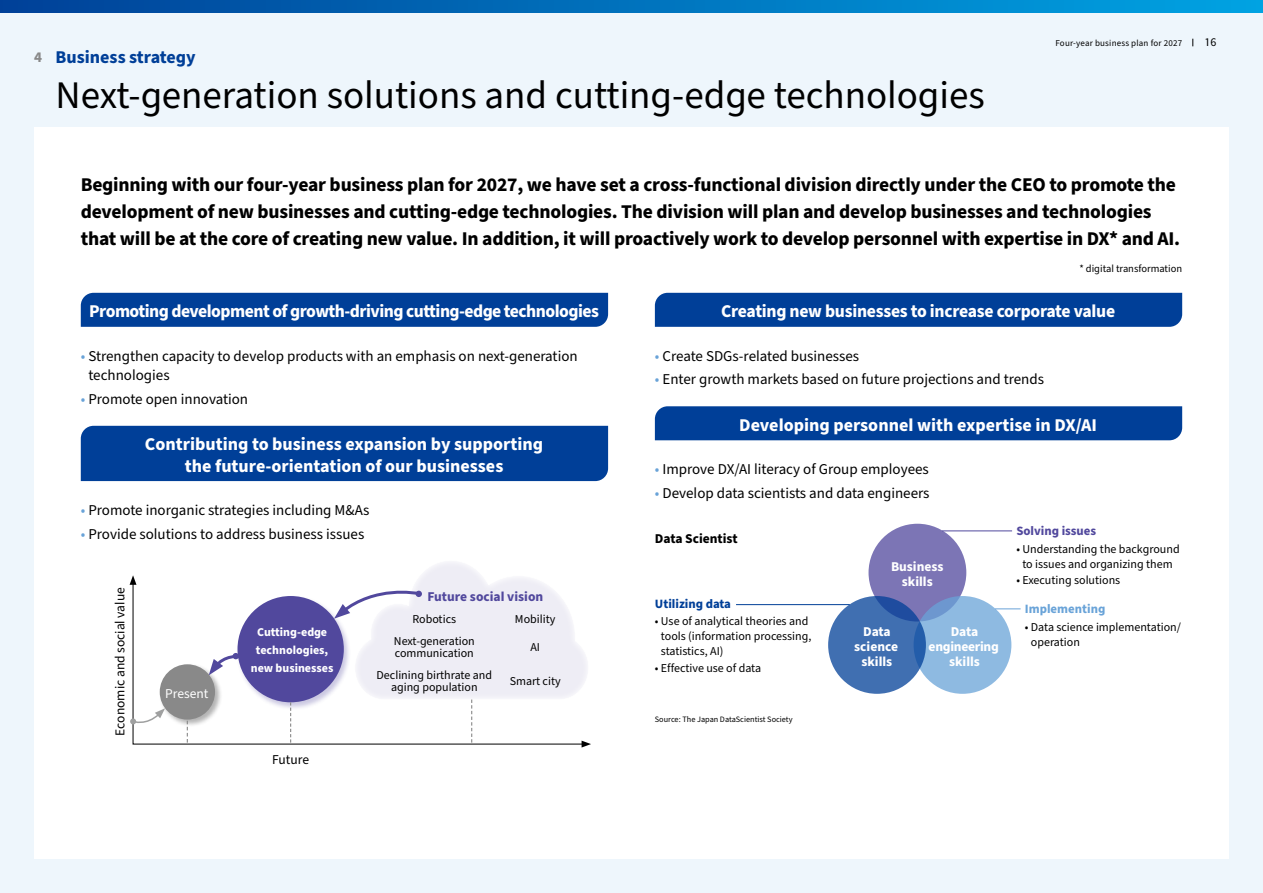
<style>
.page{position:relative;width:1263px;height:893px;background:#eef6fc}
.page>*{position:absolute;margin:0;border:0;box-sizing:border-box;transform-origin:0 0}
.t1{font:39px "DAIFUKU Sans";color:#000}
.t2{font:700 19.5px/27px "DAIFUKU Sans";letter-spacing:-.01em;color:#000}
.t3{font:700 18px/22.5px "DAIFUKU Sans";letter-spacing:-.015em;color:#fff;text-align:center}
.t4{font:700 18px "DAIFUKU Sans";color:#003f98}
.t5{font:15px/19.5px "DAIFUKU Sans";color:#000}
.t6{font:700 15px "DAIFUKU Sans";color:#898989}
.t7{font:700 13.5px/15px "DAIFUKU Sans";color:#fff;text-align:center}
.t8{font:13.5px "DAIFUKU Sans";color:#000}
.t9{font:700 13.5px/15px "DAIFUKU Sans";letter-spacing:-.02em;color:#fff;text-align:center}
.t10{font:700 13.5px "DAIFUKU Sans";color:#51489d}
.t11{font:700 13.5px "DAIFUKU Sans";color:#000}
.t12{font:13.5px "DAIFUKU Sans";color:#fff}
.t13{font:700 12.75px "DAIFUKU Sans";color:#51489d}
.t14{font:700 12.75px "DAIFUKU Sans";color:#003f98}
.t15{font:700 12.75px "DAIFUKU Sans";color:#69a3d8}
.t16{font:12px/15px "DAIFUKU Sans";color:#000;text-align:center}
.t17{font:700 12px/18px "DAIFUKU Sans";color:#fff;text-align:center}
.t18{font:10.5px "DAIFUKU Sans";color:#000}
.t19{font:9px "DAIFUKU Sans";letter-spacing:.02em;color:#000}
.t20{font:8.25px "DAIFUKU Sans";color:#000}
.s1{color:#69a3d8}
</style>
<div class="page">
<svg style="left:0;top:0;width:1263px;height:13px;background:#0072bc"></svg>
<div style="left:34px;top:128px;width:1195px;height:731px;background:#fff"></div>
<div style="left:81px;top:293px;width:527px;height:34px;background:#003f98"></div>
<div style="left:655px;top:293px;width:527px;height:34px;background:#003f98"></div>
<div style="left:81px;top:426px;width:527px;height:55px;background:#003f98"></div>
<div style="left:655px;top:406px;width:527px;height:34px;background:#003f98"></div>
<hr style="left:942px;top:530px;width:70px;height:1px;background:#51489d">
<svg style="left:995px;top:608px;width:25px;height:1px"></svg>
<hr style="left:736px;top:604px;width:114px;height:1px;background:#003f98">
<div style="left:868px;top:524px;width:98px;height:97px;background:#7c75b5;border-radius:50%"></div>
<svg style="left:914px;top:596px;width:97px;height:98px;background:#8cb8e0"></svg>
<svg style="left:828px;top:596px;width:98px;height:98px;background:#3d6caf"></svg>
<svg style="left:132px;top:583px;width:202px;height:162px"></svg>
<svg style="left:130px;top:575px;width:6px;height:10px"></svg>
<div style="left:236px;top:595px;width:115px;height:115px;background:#51489d;opacity:.3"></div>
<div style="left:237px;top:596px;width:107px;height:106px;background:#51489d;border-radius:50%"></div>
<div style="left:158px;top:663px;width:65px;height:64px;background:#000;opacity:.3"></div>
<div style="left:160px;top:664px;width:55px;height:56px;background:#898989;border-radius:50%"></div>
<svg style="left:187px;top:721px;width:1px;height:22px"></svg>
<svg style="left:290px;top:702px;width:1px;height:41px"></svg>
<div style="left:130px;top:718px;width:6px;height:7px;background:#9fa0a0;border-radius:50%"></div>
<svg style="left:132px;top:708px;width:33px;height:18px"></svg>
<svg style="left:209px;top:653px;width:33px;height:22px"></svg>
<svg style="left:334px;top:562px;width:257px;height:185px"></svg>
<p class="t6" style="left:34px;top:47px;width:9px">4</p>
<p class="t4" style="left:56px;top:45px;width:142px">Business strategy</p>
<h1 class="t1" style="left:56px;top:69px;width:931px">Next-generation solutions and cutting-edge technologies</h1>
<p class="t19" style="left:1055px;top:37px;width:128px">Four-year business plan for 2027</p>
<p class="t16" style="left:1204px;top:35px;width:14px">16</p>
<p class="t2" style="left:81px;top:171px;width:1101px">Beginning with our four-year business plan for 2027, we have set a cross-functional division directly under the CEO to promote the development of new businesses and cutting-edge technologies. The division will plan and develop businesses and technologies that will be at the core of creating new value. In addition, it will proactively work to develop personnel with expertise in DX* and AI.</p>
<p class="t18" style="left:1079px;top:261px;width:104px">* digital transformation</p>
<p class="t3" style="left:89px;top:300px;width:511px">Promoting development of growth-driving cutting-edge technologies</p>
<p class="t3" style="left:721px;top:300px;width:395px">Creating new businesses to increase corporate value</p>
<p class="t5" style="left:88px;top:346px;width:491px;text-indent:-8px"><span class="s1">•</span> Strengthen capacity to develop products with an emphasis on next-generation technologies</p>
<p class="t5" style="left:81px;top:389px;width:169px"><span class="s1">•</span> Promote open innovation</p>
<p class="t5" style="left:655px;top:346px;width:206px"><span class="s1">•</span> Create SDGs-related businesses</p>
<p class="t5" style="left:655px;top:370px;width:391px"><span class="s1">•</span> Enter growth markets based on future projections and trends</p>
<p class="t3" style="left:145px;top:433px;width:400px">Contributing to business expansion by supporting the future-orientation of our businesses</p>
<p class="t5" style="left:81px;top:500px;width:290px"><span class="s1">•</span> Promote inorganic strategies including M&amp;As</p>
<p class="t5" style="left:81px;top:524px;width:285px"><span class="s1">•</span> Provide solutions to address business issues</p>
<p class="t8" style="left:111px;top:735px;width:150px;rotate:-90deg">Economic and social value</p>
<p class="t12" style="left:165px;top:684px;width:45px">Present</p>
<p class="t17" style="left:251px;top:623px;width:84px">Cutting-edge technologies, new businesses</p>
<p class="t8" style="left:272px;top:751px;width:38px">Future</p>
<p class="t10" style="left:427px;top:587px;width:117px">Future social vision</p>
<p class="t16" style="left:515px;top:612px;width:42px">Mobility</p>
<p class="t16" style="left:530px;top:640px;width:11px">AI</p>
<p class="t16" style="left:510px;top:673px;width:53px">Smart city</p>
<p class="t16" style="left:394px;top:609px;width:82px;line-height:21.5px">Robotics<br>Next-generation</p>
<p class="t16" style="left:377px;top:642px;width:117px;line-height:21.9px">communication<br>Declining birthrate and</p>
<p class="t16" style="left:391px;top:679px;width:88px">aging population</p>
<p class="t3" style="left:739px;top:414px;width:359px">Developing personnel with expertise in DX/AI</p>
<p class="t5" style="left:655px;top:460px;width:275px"><span class="s1">•</span> Improve DX/AI literacy of Group employees</p>
<p class="t5" style="left:655px;top:483px;width:276px"><span class="s1">•</span> Develop data scientists and data engineers</p>
<p class="t11" style="left:655px;top:530px;width:84px">Data Scientist</p>
<p class="t14" style="left:655px;top:595px;width:78px">Utilizing data</p>
<p class="t16" style="left:661px;top:614px;width:152px;text-align:left;text-indent:-6px">• Use of analytical theories and tools (information processing, statistics, AI)</p>
<p class="t16" style="left:655px;top:660px;width:108px">• Effective use of data</p>
<p class="t20" style="left:655px;top:713px;width:139px">Source: The Japan DataScientist Society</p>
<p class="t7" style="left:891px;top:559px;width:54px">Business skills</p>
<p class="t7" style="left:854px;top:624px;width:45px">Data science skills</p>
<p class="t9" style="left:929px;top:624px;width:72px">Data engineering skills</p>
<p class="t13" style="left:1016px;top:523px;width:81px">Solving issues</p>
<p class="t16" style="left:1016px;top:541px;width:165px">• Understanding the background to issues and organizing them</p>
<p class="t16" style="left:1016px;top:573px;width:105px">• Executing solutions</p>
<p class="t15" style="left:1025px;top:600px;width:82px">Implementing</p>
<p class="t16" style="left:1031px;top:619px;width:152px;text-align:left;text-indent:-6px">• Data science implementation/ operation</p>
</div>
